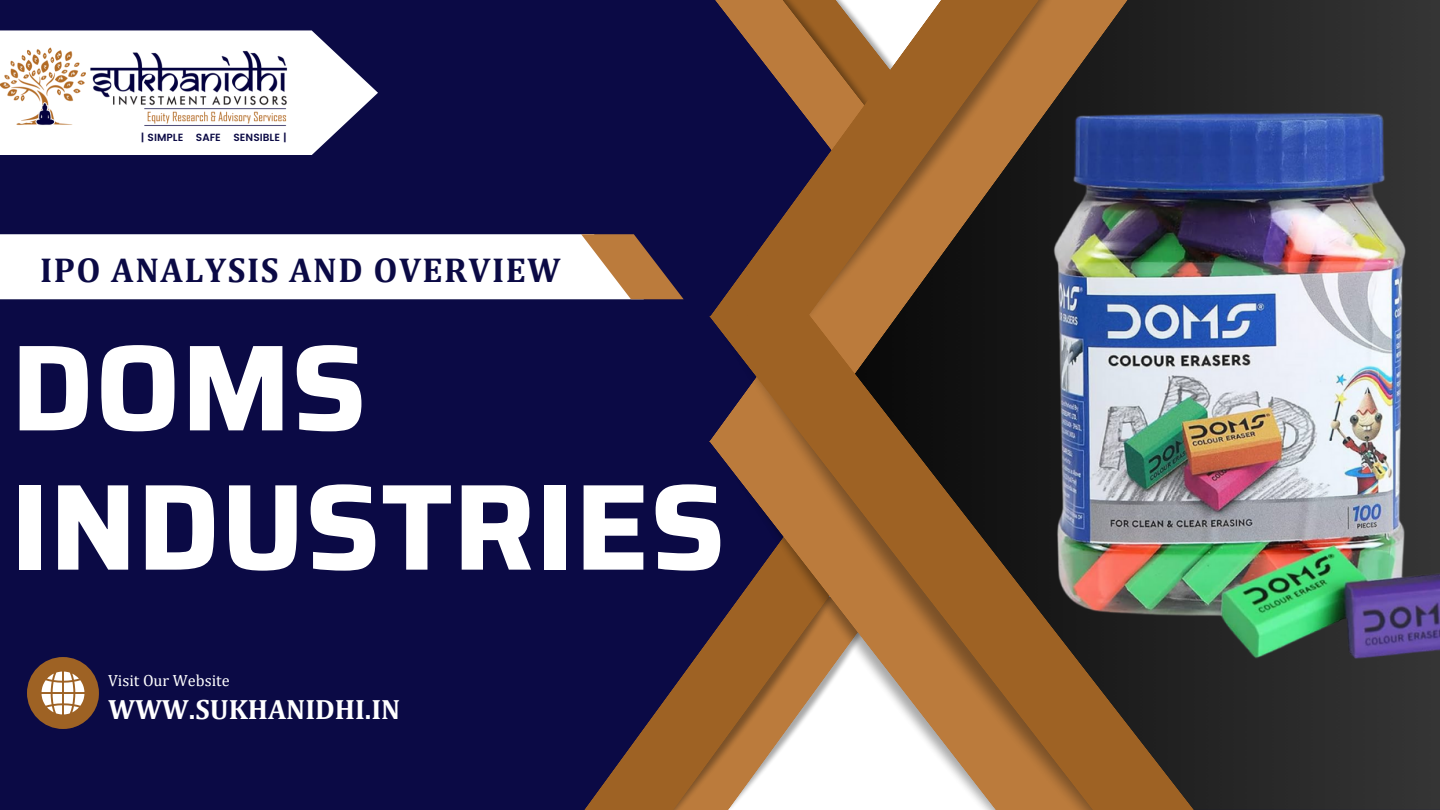
<style>
.page{position:relative;width:1440px;height:810px;background:#0b0a45}
.page>*{position:absolute;margin:0;border:0;box-sizing:border-box;transform-origin:0 0}
.t1{font:700 122.5px/139.3px "Saira";color:#fff}
.t2{font:700 34.7px "Cambria";letter-spacing:.045em;color:#0b0a45}
.t3{font:700 28px "Cambria";color:#fff}
.t4{font:16.3px "Cambria";color:#fff}
.t5{font:600 10.4px "Poppins";color:#0b0a45}
</style>
<div class="page">
<img style="left:1243px;top:0;width:197px;height:438px">
<svg style="left:584px;top:665px;width:106px;height:145px"></svg>
<img style="left:1298px;top:438px;width:142px;height:372px">
<img style="left:1137px;top:0;width:106px;height:314px">
<img style="left:1106px;top:0;width:31px;height:314px">
<img style="left:690px;top:639px;width:19px;height:171px">
<img style="left:709px;top:314px;width:589px;height:496px">
<svg style="left:710px;top:0;width:396px;height:317px"></svg>
<svg style="left:27px;top:657px;width:72px;height:72px"></svg>
<svg style="left:0;top:234px;width:684px;height:65px;background:#efeae8"></svg>
<svg style="left:0;top:30px;width:378px;height:125px;fill:#fff"></svg>
<img style="left:0;top:42px;width:291px;height:90px">
<p class="t5" style="left:141px;top:132px;width:147px">| SIMPLE SAFE SENSIBLE |</p>
<p class="t2" style="left:40px;top:249px;width:522px">IPO ANALYSIS AND OVERVIEW</p>
<p class="t1" style="left:11px;top:318px;width:717px">DOMS<br>INDUSTRIES</p>
<p class="t4" style="left:108px;top:671px;width:123px">Visit Our Website</p>
<p class="t3" style="left:108px;top:693px;width:294px">WWW.SUKHANIDHI.IN</p>
</div>
